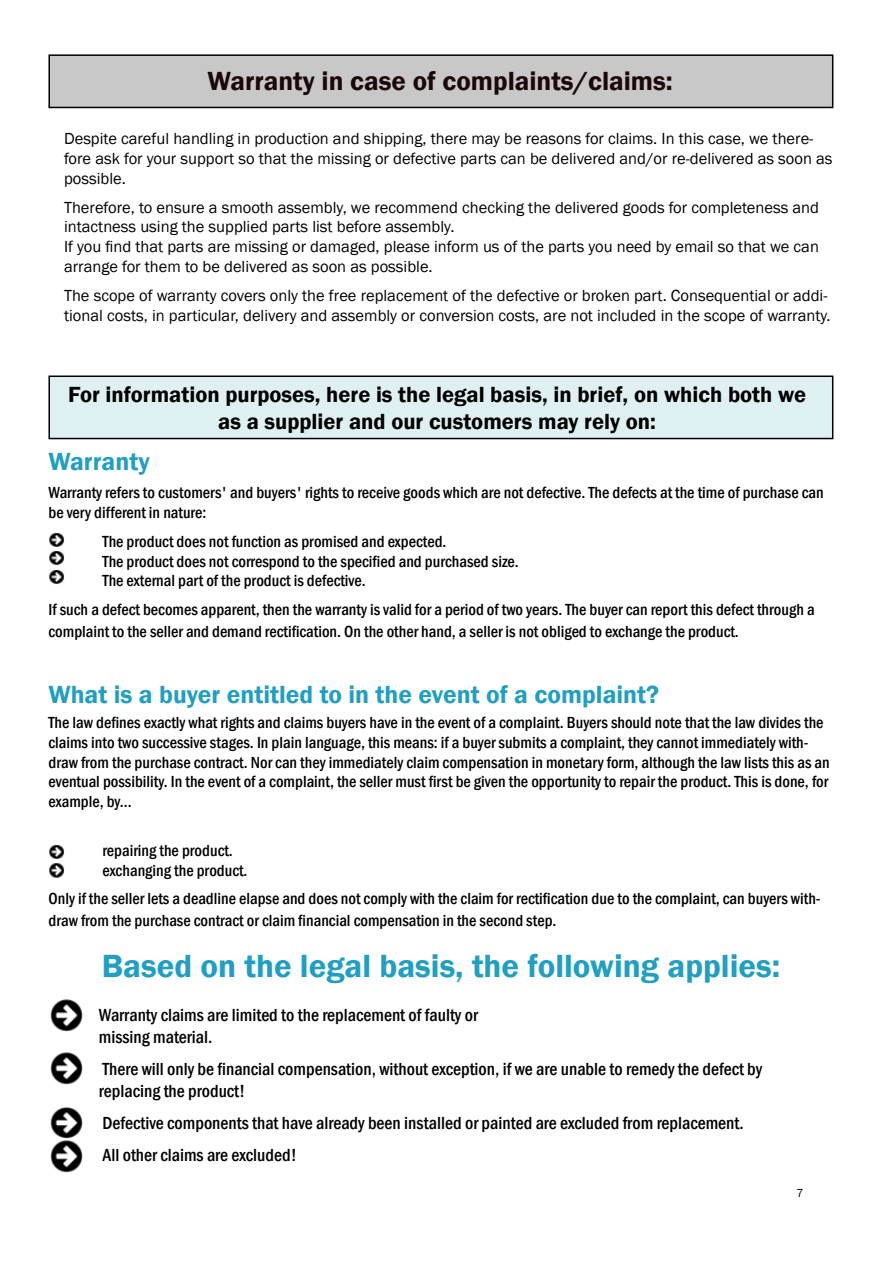
<style>
.page{position:relative;width:893px;height:1263px;background:#fff}
.page>*{position:absolute;margin:0;border:0;box-sizing:border-box;transform-origin:0 0}
.t1{font:600 33px "Franklin Gothic";color:#219fc3}
.t2{font:600 27px "Franklin Gothic";color:#1c0809}
.t3{font:600 25.5px "Franklin Gothic";color:#219fc3}
.t4{font:600 22.5px/27px "Franklin Gothic";color:#000;text-align:center}
.t5{font:500 condensed 18px/21.6px "Franklin Gothic";color:#000}
.t6{font:500 condensed 16.5px/19.8px "Franklin Gothic";color:#000}
.t7{font:16.5px/19.8px "Franklin Gothic";color:#000}
.t8{font:12px "Franklin Gothic";color:#000}
</style>
<div class="page">
<div style="left:49px;top:376px;width:784px;height:62px;background:#def0f1"></div>
<div style="left:48px;top:375px;width:785px;height:64px;border:2px solid #000"></div>
<img style="left:49px;top:533px;width:15px;height:14px">
<img style="left:49px;top:551px;width:15px;height:14px">
<img style="left:49px;top:570px;width:15px;height:14px">
<img style="left:49px;top:845px;width:15px;height:14px">
<img style="left:49px;top:863px;width:15px;height:15px">
<img style="left:50px;top:999px;width:33px;height:33px">
<img style="left:50px;top:1052px;width:33px;height:33px">
<img style="left:50px;top:1107px;width:33px;height:66px">
<div style="left:49px;top:55px;width:784px;height:52px;background:#c8c8c8"></div>
<div style="left:48px;top:54px;width:785px;height:54px;border:2px solid #000"></div>
<h2 class="t2" style="left:208px;top:64px;width:467px">Warranty in case of complaints/claims:</h2>
<p class="t7" style="left:64px;top:129px;width:770px">Despite careful handling in production and shipping, there may be reasons for claims. In this case, we there&shy;fore ask for your support so that the missing or defective parts can be delivered and/or re-delivered as soon as possible.</p>
<p class="t7" style="left:64px;top:197px;width:756px">Therefore, to ensure a smooth assembly, we recommend checking the delivered goods for completeness and intactness using the supplied parts list before assembly.<br>If you find that parts are missing or damaged, please inform us of the parts you need by email so that we can arrange for them to be delivered as soon as possible.</p>
<p class="t7" style="left:64px;top:286px;width:768px">The scope of warranty covers only the free replacement of the defective or broken part. Consequential or addi&shy;tional costs, in particular, delivery and assembly or conversion costs, are not included in the scope of warranty.</p>
<h3 class="t4" style="left:68px;top:381px;width:740px">For information purposes, here is the legal basis, in brief, on which both we as a supplier and our customers may rely on:</h3>
<h3 class="t3" style="left:48px;top:445px;width:103px">Warranty</h3>
<p class="t6" style="left:48px;top:483px;width:777px">Warranty refers to customers' and buyers' rights to receive goods which are not defective. The defects at the time of purchase can be very different in nature:</p>
<p class="t6" style="left:102px;top:531px;width:418px">The product does not function as promised and expected.<br>The product does not correspond to the specified and purchased size.<br>The external part of the product is defective.</p>
<p class="t6" style="left:48px;top:599px;width:768px;line-height:21.6px">If such a defect becomes apparent, then the warranty is valid for a period of two years. The buyer can report this defect through a complaint to the seller and demand rectification. On the other hand, a seller is not obliged to exchange the product.</p>
<h3 class="t3" style="left:48px;top:678px;width:612px">What is a buyer entitled to in the event of a complaint?</h3>
<p class="t6" style="left:48px;top:712px;width:783px">The law defines exactly what rights and claims buyers have in the event of a complaint. Buyers should note that the law divides the claims into two successive stages. In plain language, this means: if a buyer submits a complaint, they cannot immediately with&shy;draw from the purchase contract. Nor can they immediately claim compensation in monetary form, although the law lists this as an eventual possibility. In the event of a complaint, the seller must first be given the opportunity to repair the product. This is done, for example, by...</p>
<p class="t6" style="left:102px;top:840px;width:147px">repairing the product. exchanging the product.</p>
<p class="t6" style="left:48px;top:888px;width:774px;line-height:21.6px">Only if the seller lets a deadline elapse and does not comply with the claim for rectification due to the complaint, can buyers with&shy;draw from the purchase contract or claim financial compensation in the second step.</p>
<h1 class="t1" style="left:102px;top:946px;width:680px">Based on the legal basis, the following applies:</h1>
<p class="t5" style="left:99px;top:1004px;width:381px">Warranty claims are limited to the replacement of faulty or missing material.</p>
<p class="t5" style="left:99px;top:1058px;width:665px">There will only be financial compensation, without exception, if we are unable to remedy the defect by replacing the product!</p>
<p class="t5" style="left:102px;top:1106px;width:643px;line-height:32.4px">Defective components that have already been installed or painted are excluded from replacement.<br>All other claims are excluded!</p>
<p class="t8" style="left:797px;top:1185px;width:9px">7</p>
</div>
